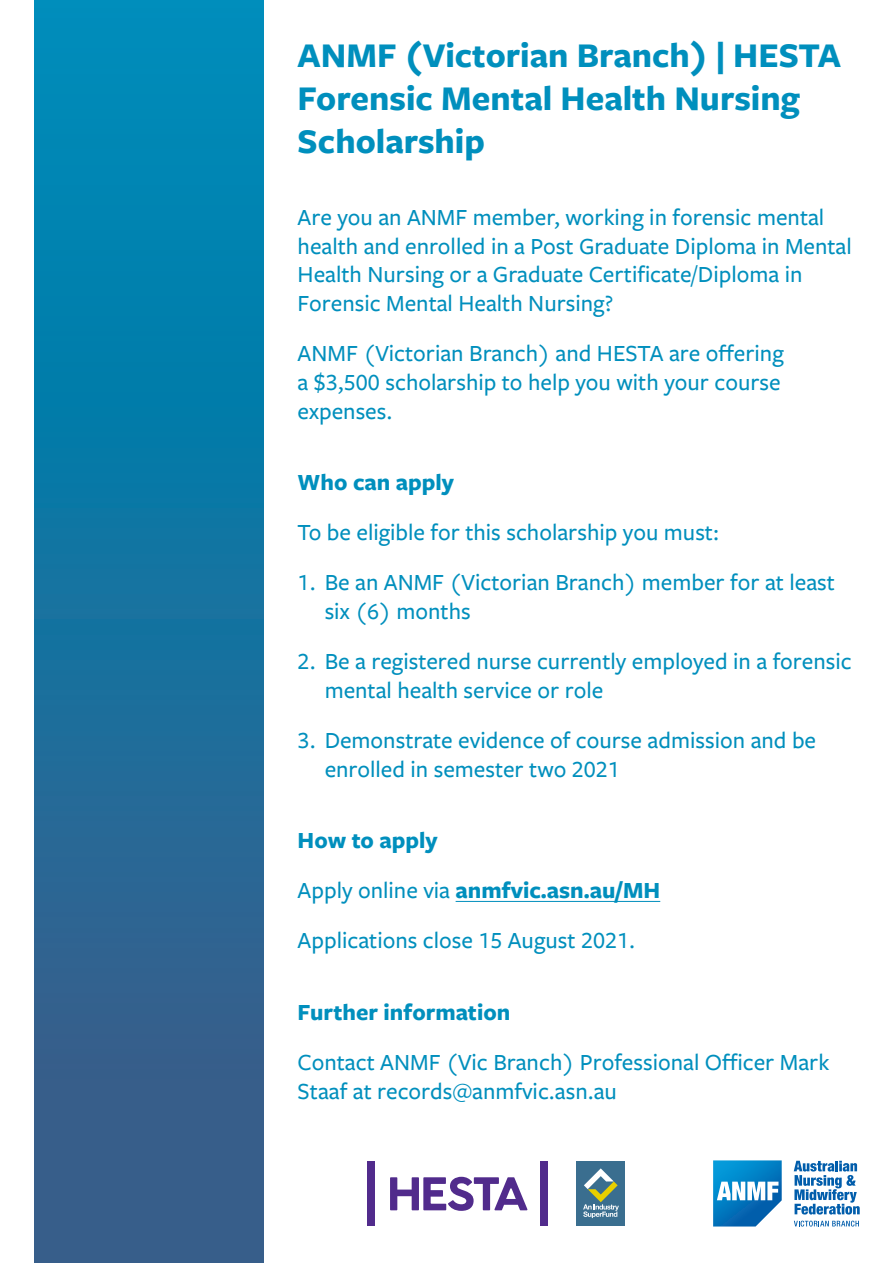
<style>
.page{position:relative;width:893px;height:1263px;background:#fff}
.page>*{position:absolute;margin:0;border:0;box-sizing:border-box;transform-origin:0 0}
.t1{font:700 36px/43.2px "Freight Sans Pro";color:#008fbd}
.t2{font:500 24px/28.8px "Freight Sans Pro";color:#008fbd}
.t3{font:700 24px "Freight Sans Pro";color:#008fbd}
.s1{font-weight:500}
</style>
<div class="page">
<hr style="left:456px;top:901px;width:204px;height:1px;background:#008fbd">
<svg style="left:713px;top:1160px;width:69px;height:66px"></svg>
<svg style="left:794px;top:1161px;width:66px;height:53px"></svg>
<svg style="left:794px;top:1221px;width:65px;height:5px"></svg>
<div style="left:34px;top:0;width:230px;height:1263px;background:linear-gradient(to bottom,#008dbb,#3d5884)"></div>
<div style="left:367px;top:1161px;width:7px;height:65px;background:#512b8c"></div>
<div style="left:540px;top:1161px;width:7px;height:65px;background:#512b8c"></div>
<svg style="left:390px;top:1177px;width:138px;height:34px"></svg>
<div style="left:576px;top:1161px;width:49px;height:65px;background:#3a6e8f"></div>
<svg style="left:583px;top:1168px;width:36px;height:50px"></svg>
<p class="t1" style="left:298px;top:32px;width:545px">ANMF (Victorian Branch) | HESTA<br>Forensic Mental Health Nursing<br>Scholarship</p>
<p class="t2" style="left:298px;top:202px;width:556px">Are you an ANMF member, working in forensic mental health and enrolled in a Post Graduate Diploma in Mental Health Nursing or a Graduate Certificate/Diploma in Forensic Mental Health Nursing?</p>
<p class="t2" style="left:298px;top:338px;width:488px">ANMF (Victorian Branch) and HESTA are offering a $3,500 scholarship to help you with your course expenses.</p>
<p class="t3" style="left:298px;top:466px;width:158px">Who can apply</p>
<p class="t2" style="left:298px;top:517px;width:423px">To be eligible for this scholarship you must:</p>
<p class="t2" style="left:325px;top:567px;width:512px;text-indent:-27px">1. Be an ANMF (Victorian Branch) member for at least six (6) months</p>
<p class="t2" style="left:325px;top:646px;width:528px;text-indent:-27px">2. Be a registered nurse currently employed in a forensic mental health service or role</p>
<p class="t2" style="left:325px;top:725px;width:493px;text-indent:-27px">3. Demonstrate evidence of course admission and be enrolled in semester two 2021</p>
<p class="t3" style="left:298px;top:824px;width:142px">How to apply</p>
<p class="t3" style="left:298px;top:874px;width:364px"><span class="s1">Apply online via</span> anmfvic.asn.au/MH</p>
<p class="t2" style="left:298px;top:925px;width:339px">Applications close 15 August 2021.</p>
<p class="t3" style="left:298px;top:995px;width:214px">Further information</p>
<p class="t2" style="left:298px;top:1046px;width:533px">Contact ANMF (Vic Branch) Professional Officer Mark<br>Staaf at records@anmfvic.asn.au</p>
</div>
